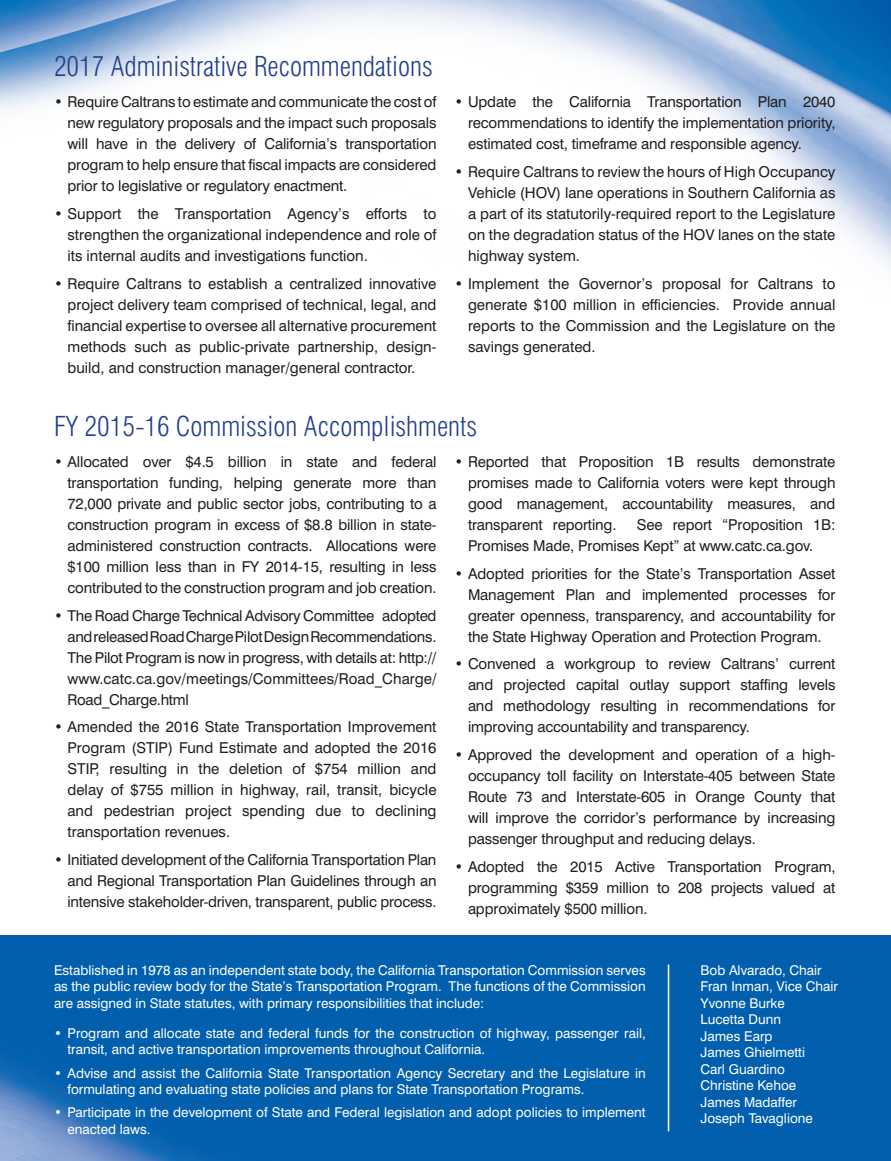
<style>
.page{position:relative;width:891px;height:1161px;background:#fff}
.page>*{position:absolute;margin:0;border:0;box-sizing:border-box;transform-origin:0 0}
.t1{font:300 condensed 27px "Swiss 721 BT";color:#253f8e}
.bullets{font:15px/21px "Swiss 721 BT";letter-spacing:-.01em;color:#231f20;text-align:justify}
.bullets-2{font:13.5px/16.5px "Swiss 721 BT";color:#fff}
.body_new{font:13.5px/16.5px "Swiss 721 BT";color:#fff;text-align:justify}
</style>
<div class="page">
<img style="left:0;top:0;width:891px;height:269px">
<div style="left:0;top:935px;width:891px;height:226px;background:#015fae"></div>
<hr style="left:668px;top:964px;width:1px;height:167px;background:#fff">
<p class="t1" style="left:54px;top:50px;width:380px">2017 Administrative Recommendations</p>
<p class="bullets" style="left:68px;top:92px;width:371px;text-indent:-14px">• Require Caltrans to estimate and communicate the cost of new regulatory proposals and the impact such proposals will have in the delivery of California’s transportation program to help ensure that fiscal impacts are considered prior to legislative or regulatory enactment.</p>
<p class="bullets" style="left:68px;top:203px;width:371px;text-indent:-14px">• Support the Transportation Agency’s efforts to strengthen the organizational independence and role of its internal audits and investigations function.</p>
<p class="bullets" style="left:68px;top:273px;width:371px;text-indent:-14px">• Require Caltrans to establish a centralized innovative project delivery team comprised of technical, legal, and financial expertise to oversee all alternative procurement methods such as public-private partnership, design&shy;build, and construction manager/general contractor.</p>
<p class="bullets" style="left:468px;top:92px;width:369px;text-indent:-14px">• Update the California Transportation Plan 2040 recommendations to identify the implementation priority, estimated cost, timeframe and responsible agency.</p>
<p class="bullets" style="left:468px;top:161px;width:369px;text-indent:-14px">• Require Caltrans to review the hours of High Occupancy Vehicle (HOV) lane operations in Southern California as a part of its statutorily-required report to the Legislature on the degradation status of the HOV lanes on the state highway system.</p>
<p class="bullets" style="left:468px;top:273px;width:369px;text-indent:-14px">• Implement the Governor’s proposal for Caltrans to generate $100 million in efficiencies. Provide annual reports to the Commission and the Legislature on the savings generated.</p>
<p class="t1" style="left:54px;top:410px;width:425px">FY 2015-16 Commission Accomplishments</p>
<p class="bullets" style="left:68px;top:451px;width:371px;text-indent:-14px">• Allocated over $4.5 billion in state and federal transportation funding, helping generate more than 72,000 private and public sector jobs, contributing to a construction program in excess of $8.8 billion in state&shy;administered construction contracts. Allocations were $100 million less than in FY 2014-15, resulting in less contributed to the construction program and job creation.</p>
<p class="bullets" style="left:68px;top:605px;width:371px;text-indent:-14px">• The Road Charge Technical Advisory Committee adopted and released Road Charge Pilot Design Recommendations.<br>The Pilot Program is now in progress, with details at: http:// www.catc.ca.gov/meetings/Committees/Road_Charge/ Road_Charge.html</p>
<p class="bullets" style="left:68px;top:716px;width:371px;text-indent:-14px">• Amended the 2016 State Transportation Improvement Program (STIP) Fund Estimate and adopted the 2016<br>STIP, resulting in the deletion of $754 million and delay of $755 million in highway, rail, transit, bicycle and pedestrian project spending due to declining transportation revenues.</p>
<p class="bullets" style="left:68px;top:849px;width:371px;text-indent:-14px">• Initiated development of the California Transportation Plan and Regional Transportation Plan Guidelines through an intensive stakeholder-driven, transparent, public process.</p>
<p class="bullets" style="left:468px;top:451px;width:369px;text-indent:-14px">• Reported that Proposition 1B results demonstrate promises made to California voters were kept through good management, accountability measures, and transparent reporting.</p>
<p class="bullets" style="left:468px;top:514px;width:369px;text-indent:169px">See report “Proposition 1B:<br>Promises Made, Promises Kept” at www.catc.ca.gov.</p>
<p class="bullets" style="left:468px;top:563px;width:369px;text-indent:-14px">• Adopted priorities for the State’s Transportation Asset Management Plan and implemented processes for greater openness, transparency, and accountability for the State Highway Operation and Protection Program.</p>
<p class="bullets" style="left:468px;top:653px;width:369px;text-indent:-14px">• Convened a workgroup to review Caltrans’ current and projected capital outlay support staffing levels and methodology resulting in recommendations for improving accountability and transparency.</p>
<p class="bullets" style="left:468px;top:744px;width:369px;text-indent:-14px">• Approved the development and operation of a high&shy;occupancy toll facility on Interstate-405 between State Route 73 and Interstate-605 in Orange County that will improve the corridor’s performance by increasing passenger throughput and reducing delays.</p>
<p class="bullets" style="left:468px;top:856px;width:369px;text-indent:-14px">• Adopted the 2015 Active Transportation Program, programming $359 million to 208 projects valued at approximately $500 million.</p>
<p class="body_new" style="left:54px;top:962px;width:593px">Established in 1978 as an independent state body, the California Transportation Commission serves as the public review body for the State’s Transportation Program. The functions of the Commission are assigned in State statutes, with primary responsibilities that include:</p>
<p class="bullets-2" style="left:68px;top:1025px;width:580px;text-indent:-14px">• Program and allocate state and federal funds for the construction of highway, passenger rail, transit, and active transportation improvements throughout California.</p>
<p class="bullets-2" style="left:68px;top:1064px;width:580px;text-indent:-14px">• Advise and assist the California State Transportation Agency Secretary and the Legislature in formulating and evaluating state policies and plans for State Transportation Programs.</p>
<p class="bullets-2" style="left:68px;top:1104px;width:580px;text-indent:-14px">• Participate in the development of State and Federal legislation and adopt policies to implement enacted laws.</p>
<p class="body_new" style="left:701px;top:962px;width:123px">Bob Alvarado, Chair</p>
<p class="body_new" style="left:701px;top:978px;width:139px">Fran Inman, Vice Chair</p>
<p class="body_new" style="left:701px;top:995px;width:86px">Yvonne Burke</p>
<p class="body_new" style="left:701px;top:1011px;width:82px">Lucetta Dunn</p>
<p class="body_new" style="left:701px;top:1028px;width:73px">James Earp</p>
<p class="body_new" style="left:701px;top:1044px;width:106px">James Ghielmetti</p>
<p class="body_new" style="left:701px;top:1061px;width:86px">Carl Guardino</p>
<p class="body_new" style="left:701px;top:1077px;width:97px">Christine Kehoe</p>
<p class="body_new" style="left:701px;top:1094px;width:98px">James Madaffer</p>
<p class="body_new" style="left:701px;top:1110px;width:114px">Joseph Tavaglione</p>
</div>
